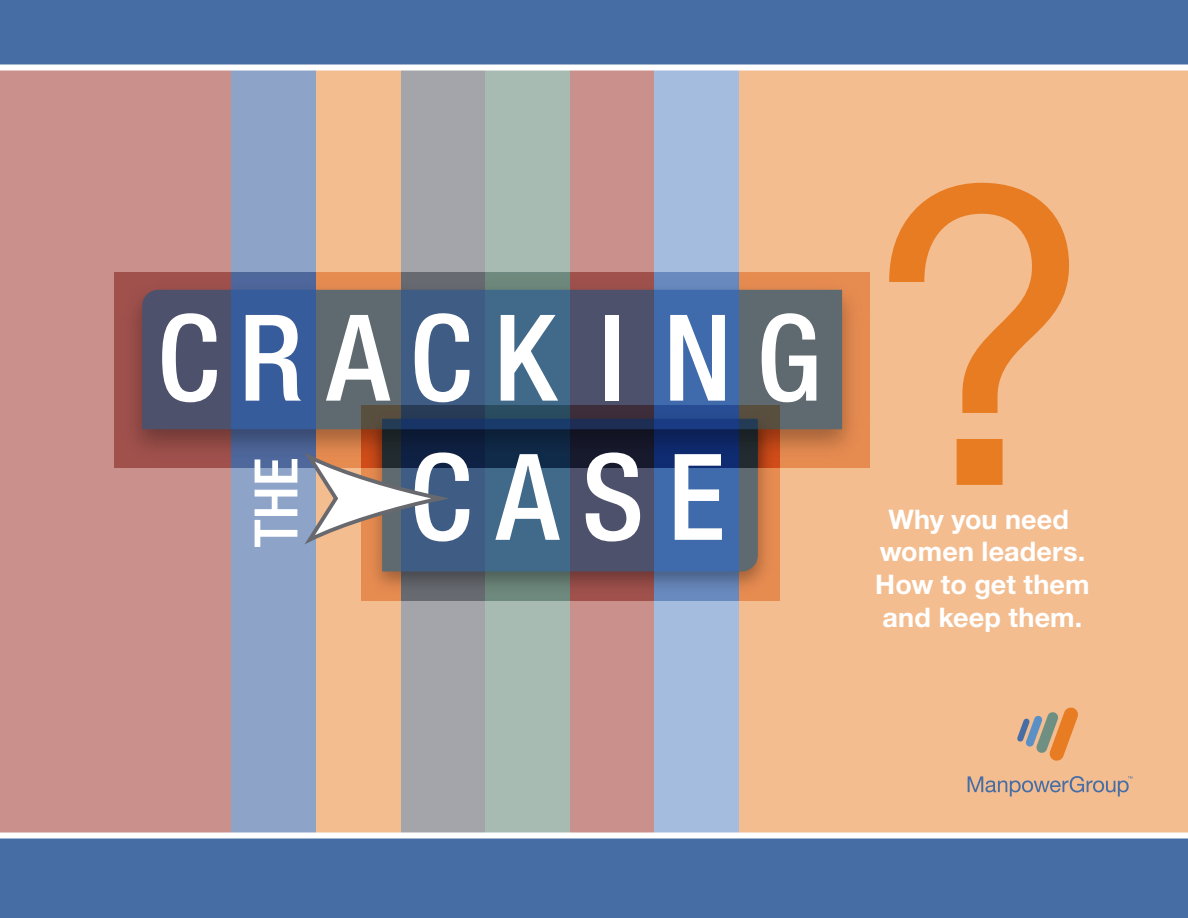
<style>
.page{position:relative;width:1188px;height:918px;background:#fff}
.page>*{position:absolute;margin:0;border:0;box-sizing:border-box;transform-origin:0 0}
.t1{font:413.4px "Helvetica Neue LT Std";color:#e77c22}
.t2{font:500 condensed 120px/139.2px "Helvetica Neue LT Std";letter-spacing:.195em;color:#fff}
.t3{font:500 condensed 60px "Helvetica Neue LT Std";color:#fff}
.t4{font:700 27px/32.7px "Helvetica Neue LT Std";letter-spacing:.005em;color:#fff;text-align:center}
</style>
<div class="page">
<div style="left:717px;top:0;width:471px;height:918px;background:#f3bd90"></div>
<div style="left:400px;top:21px;width:85px;height:877px;background:#a3a5aa"></div>
<div style="left:231px;top:54px;width:85px;height:810px;background:#8ea3c8"></div>
<div style="left:570px;top:16px;width:85px;height:886px;background:#ca908c"></div>
<div style="left:316px;top:47px;width:85px;height:824px;background:#f3bd90"></div>
<div style="left:654px;top:16px;width:85px;height:886px;background:#a4bcdd"></div>
<div style="left:485px;top:17px;width:85px;height:884px;background:#a8bbb3"></div>
<div style="left:0;top:0;width:231px;height:918px;background:#ca908c"></div>
<div style="left:0;top:837px;width:1188px;height:81px;background:#466ea5"></div>
<div style="left:0;top:0;width:1188px;height:68px;background:#466ea5"></div>
<svg style="left:382px;top:468px;width:376px;height:104px;background:#466187"></svg>
<img style="left:114px;top:273px;width:756px;height:195px">
<svg style="left:142px;top:290px;width:700px;height:139px;background:#475c7c"></svg>
<svg style="left:1017px;top:707px;width:61px;height:54px"></svg>
<svg style="left:968px;top:776px;width:164px;height:20px"></svg>
<svg style="left:299px;top:447px;width:146px;height:102px"></svg>
<div style="left:0;top:64px;width:1188px;height:6px;background:#fff"></div>
<div style="left:0;top:833px;width:1188px;height:6px;background:#fff"></div>
<h2 class="t2" style="left:410px;top:287px;width:413px;text-indent:-252px">CRACK ING<br>CASE</h2>
<h3 class="t3" style="left:240px;top:547px;width:91px;rotate:-90deg">THE</h3>
<h1 class="t1" style="left:867px;top:91px;width:231px">?</h1>
<p class="t4" style="left:875px;top:502px;width:216px">Why you need women leaders.<br>How to get them and keep them.</p>
</div>
